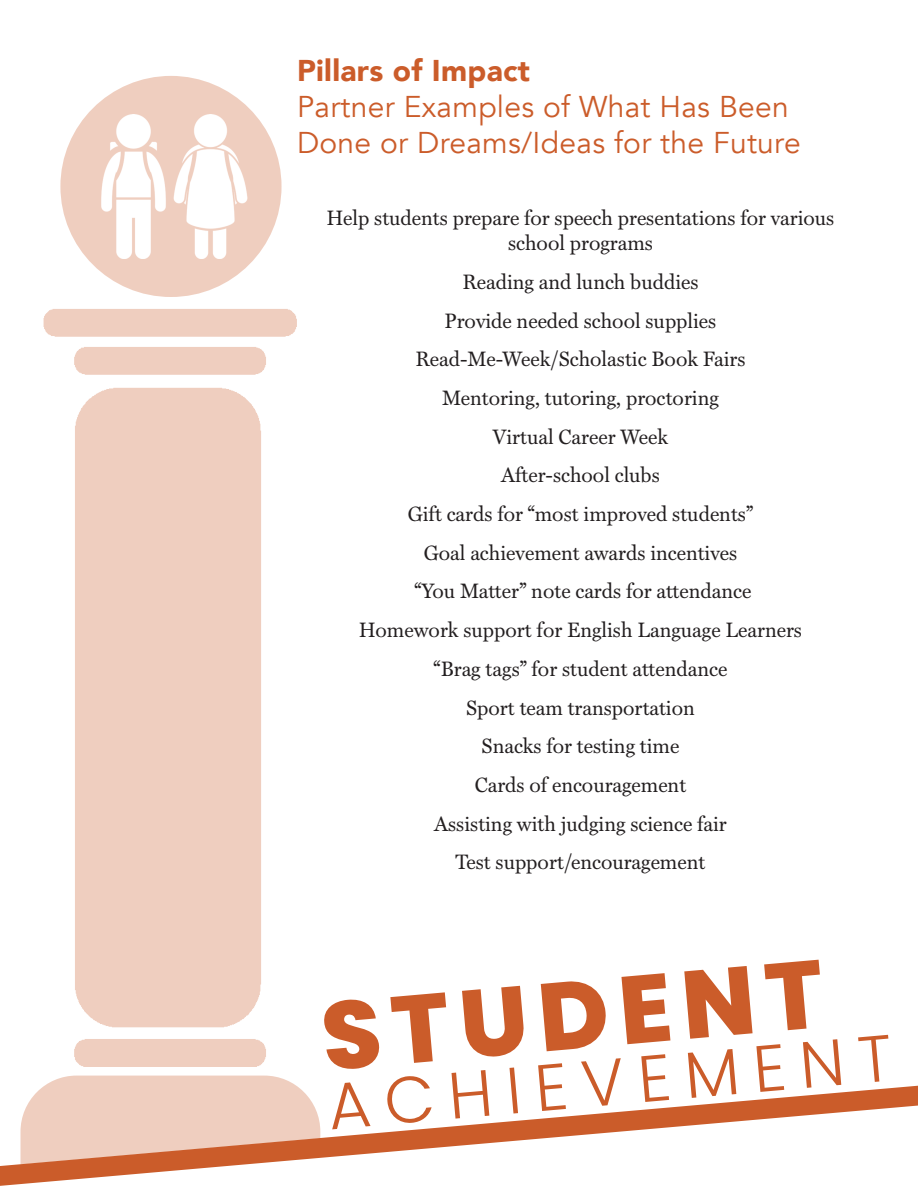
<style>
.page{position:relative;width:918px;height:1188px;background:#fff}
.page>*{position:absolute;margin:0;border:0;box-sizing:border-box;transform-origin:0 0}
.t1{font:30px/36px "Avenir";letter-spacing:.01em;color:#cb5c2a}
.t2{font:900 30px "Avenir";letter-spacing:.01em;color:#cb5c2a}
.t3{font:21px/25.2px "HK Serif";color:#231f20;text-align:center}
</style>
<div class="page">
<svg style="left:44px;top:1076px;width:253px;height:10px;background:#f0d1c3"></svg>
<div style="left:60px;top:76px;width:222px;height:221px;background:#efcebf;border-radius:50%"></div>
<img style="left:61px;top:115px;width:78px;height:144px">
<img style="left:139px;top:115px;width:143px;height:144px">
<svg style="left:0;top:1086px;width:918px;height:100px"></svg>
<svg style="left:332px;top:1035px;width:556px;height:94px"></svg>
<svg style="left:324px;top:960px;width:496px;height:110px"></svg>
<p class="t2" style="left:297px;top:45px;width:235px">Pillars of Impact</p>
<p class="t1" style="left:297px;top:89px;width:505px">Partner Examples of What Has Been<br>Done or Dreams/Ideas for the Future</p>
<p class="t3" style="left:327px;top:204px;width:509px">Help students prepare for speech presentations for various school programs</p>
<p class="t3" style="left:462px;top:268px;width:238px">Reading and lunch buddies</p>
<p class="t3" style="left:445px;top:307px;width:273px">Provide needed school supplies</p>
<p class="t3" style="left:416px;top:345px;width:331px">Read-Me-Week/Scholastic Book Fairs</p>
<p class="t3" style="left:442px;top:384px;width:278px">Mentoring, tutoring, proctoring</p>
<p class="t3" style="left:493px;top:423px;width:177px">Virtual Career Week</p>
<p class="t3" style="left:501px;top:461px;width:160px">After-school clubs</p>
<p class="t3" style="left:408px;top:500px;width:347px">Gift cards for “most improved students”</p>
<p class="t3" style="left:424px;top:539px;width:315px">Goal achievement awards incentives</p>
<p class="t3" style="left:414px;top:577px;width:339px">“You Matter” note cards for attendance</p>
<p class="t3" style="left:359px;top:616px;width:445px">Homework support for English Language Learners</p>
<p class="t3" style="left:434px;top:655px;width:295px">“Brag tags” for student attendance</p>
<p class="t3" style="left:466px;top:694px;width:230px">Sport team transportation</p>
<p class="t3" style="left:482px;top:732px;width:199px">Snacks for testing time</p>
<p class="t3" style="left:475px;top:771px;width:213px">Cards of encouragement</p>
<p class="t3" style="left:434px;top:810px;width:294px">Assisting with judging science fair</p>
<p class="t3" style="left:456px;top:848px;width:251px">Test support/encouragement</p>
</div>
